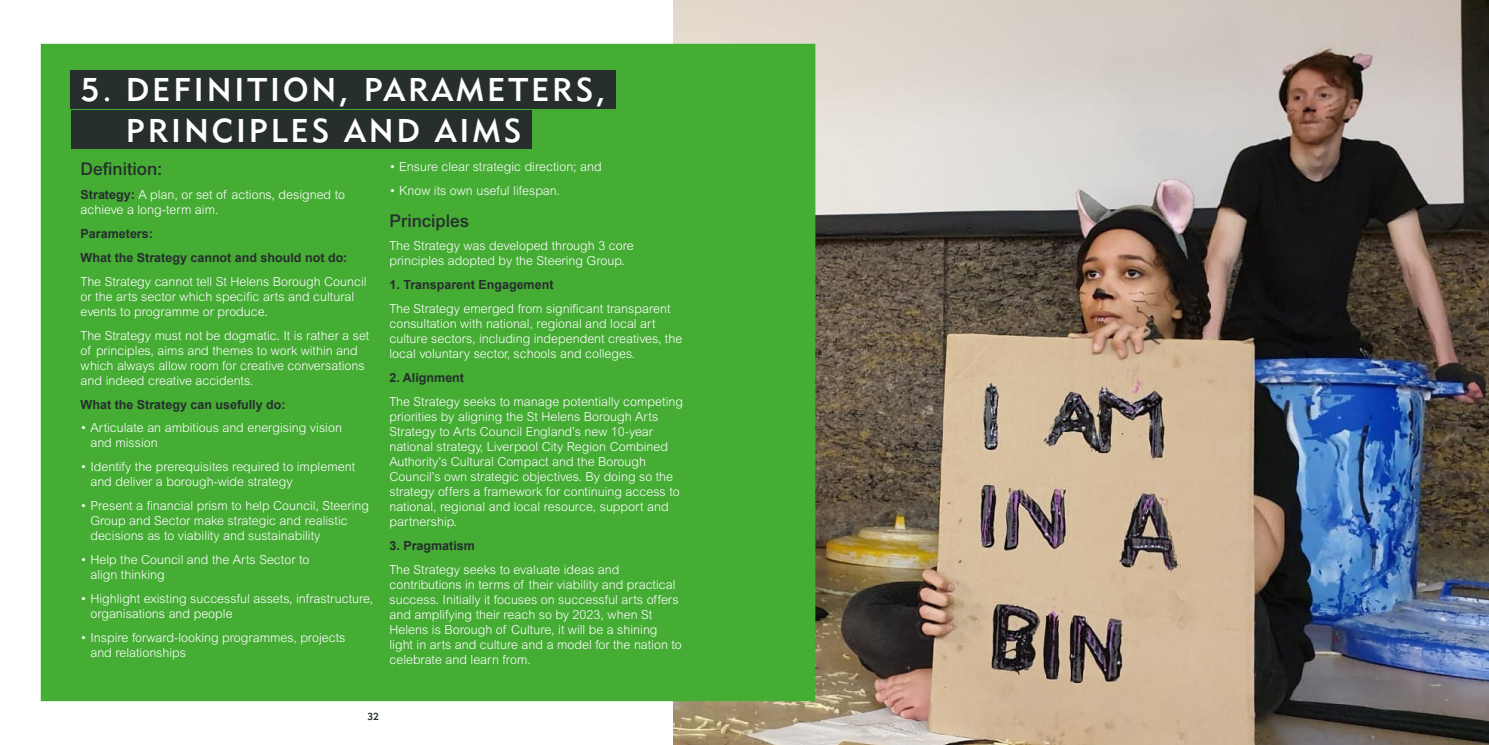
<style>
.page{position:relative;width:1489px;height:745px;background:#fff}
.page>*{position:absolute;margin:0;border:0;box-sizing:border-box;transform-origin:0 0}
.t1{font:32.5px/41.2px "Geometric 415 BT Medium A";letter-spacing:.09em;color:#fff}
.t2{font:500 17.5px "Arial";color:#262e2e}
.t3{font:300 12.5px/15px "Arial";color:#fff}
.t4{font:700 12.5px/23.9px "Arial";color:#262e2e}
.t5{font:10px "Geometric 415 BT Medium A";color:#262e2e}
.s1{font-weight:700;color:#262e2e}
</style>
<div class="page">
<img style="left:673px;top:0;width:815px;height:744px">
<div style="left:41px;top:44px;width:774px;height:656px;background:#45ac34"></div>
<div style="left:71px;top:70px;width:545px;height:38px;background:#262e2e"></div>
<div style="left:71px;top:111px;width:460px;height:38px;background:#262e2e"></div>
<h1 class="t1" style="left:126px;top:68px;width:481px;text-indent:-45px">5. DEFINITION, PARAMETERS,<br>PRINCIPLES AND AIMS</h1>
<h2 class="t2" style="left:81px;top:158px;width:83px">Definition:</h2>
<p class="t3" style="left:81px;top:187px;width:266px"><span class="s1">Strategy:</span> A plan, or set of actions, designed to achieve a long-term aim.</p>
<p class="t4" style="left:81px;top:222px;width:268px">Parameters:<br>What the Strategy cannot and should not do:</p>
<p class="t3" style="left:81px;top:273px;width:287px">The Strategy cannot tell St Helens Borough Council or the arts sector which specific arts and cultural events to programme or produce.</p>
<p class="t3" style="left:81px;top:327px;width:290px">The Strategy must not be dogmatic. It is rather a set of principles, aims and themes to work within and which always allow room for creative conversations and indeed creative accidents.</p>
<p class="t4" style="left:81px;top:392px;width:206px">What the Strategy can usefully do:</p>
<p class="t3" style="left:90px;top:420px;width:253px;text-indent:-10px">• Articulate an ambitious and energising vision and mission</p>
<p class="t3" style="left:90px;top:459px;width:266px;text-indent:-10px">• Identify the prerequisites required to implement and deliver a borough-wide strategy</p>
<p class="t3" style="left:90px;top:498px;width:280px;text-indent:-10px">• Present a financial prism to help Council, Steering<br>Group and Sector make strategic and realistic decisions as to viability and sustainability</p>
<p class="t3" style="left:90px;top:552px;width:220px;text-indent:-10px">• Help the Council and the Arts Sector to align thinking</p>
<p class="t3" style="left:90px;top:590px;width:284px;text-indent:-10px">• Highlight existing successful assets, infrastructure, organisations and people</p>
<p class="t3" style="left:90px;top:629px;width:257px;text-indent:-10px">• Inspire forward-looking programmes, projects and relationships</p>
<p class="t3" style="left:389px;top:159px;width:214px">• Ensure clear strategic direction; and</p>
<p class="t3" style="left:389px;top:183px;width:172px">• Know its own useful lifespan.</p>
<h2 class="t2" style="left:389px;top:210px;width:81px">Principles</h2>
<p class="t3" style="left:389px;top:238px;width:246px">The Strategy was developed through 3 core principles adopted by the Steering Group.</p>
<p class="t4" style="left:389px;top:273px;width:165px">1. Transparent Engagement</p>
<p class="t3" style="left:389px;top:301px;width:294px">The Strategy emerged from significant transparent consultation with national, regional and local art culture sectors, including independent creatives, the local voluntary sector, schools and colleges.</p>
<p class="t4" style="left:389px;top:366px;width:76px">2. Alignment</p>
<p class="t3" style="left:389px;top:394px;width:295px">The Strategy seeks to manage potentially competing priorities by aligning the St Helens Borough Arts Strategy to Arts Council England’s new 10-year national strategy, Liverpool City Region Combined Authority’s Cultural Compact and the Borough Council’s own strategic objectives. By doing so the strategy offers a framework for continuing access to national, regional and local resource, support and partnership.</p>
<p class="t4" style="left:389px;top:534px;width:87px">3. Pragmatism</p>
<p class="t3" style="left:389px;top:561px;width:294px">The Strategy seeks to evaluate ideas and contributions in terms of their viability and practical success. Initially it focuses on successful arts offers and amplifying their reach so by 2023, when St Helens is Borough of Culture, it will be a shining light in arts and culture and a model for the nation to celebrate and learn from.</p>
<p class="t5" style="left:367px;top:709px;width:13px">32</p>
</div>
